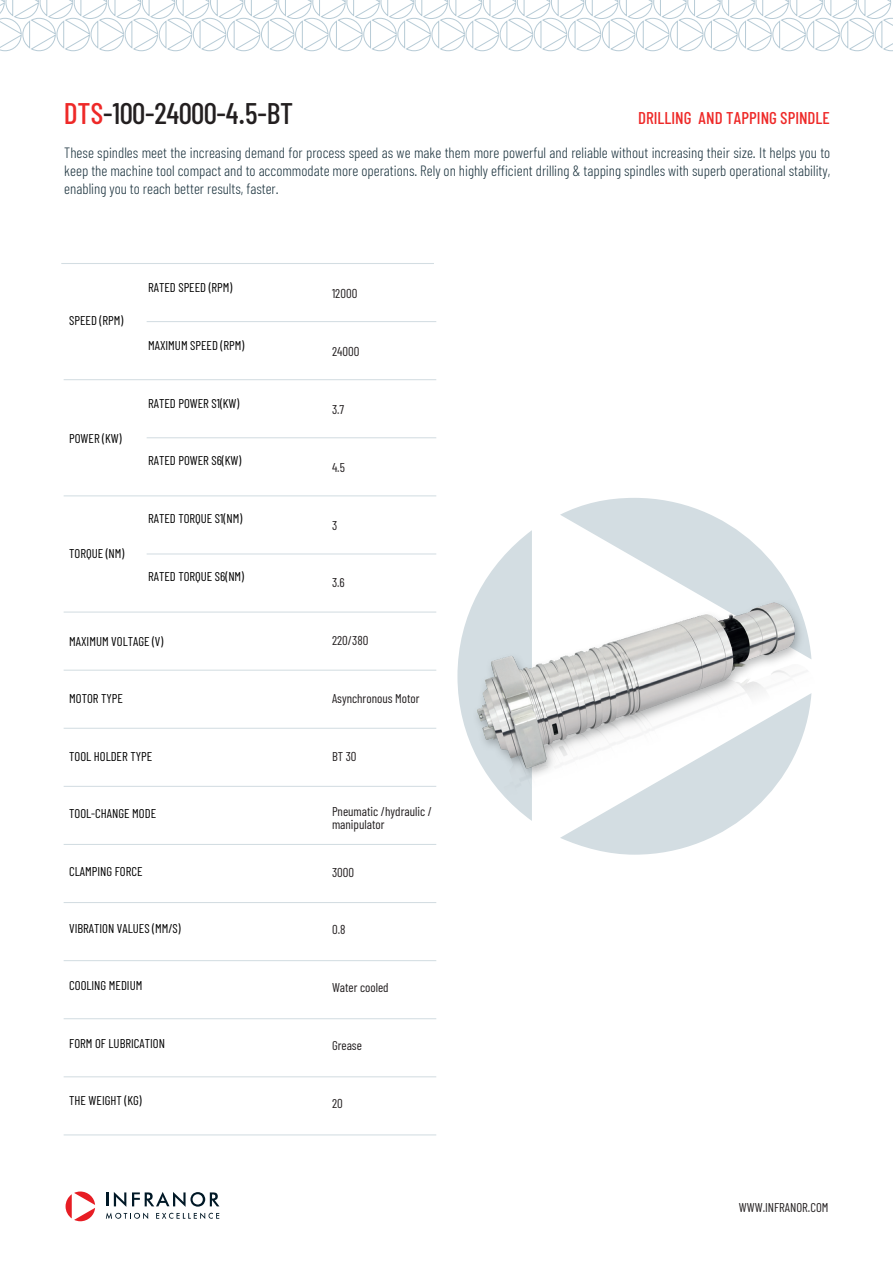
<style>
.page{position:relative;width:893px;height:1263px;background:#fff}
.page>*{position:absolute;margin:0;border:0;box-sizing:border-box;transform-origin:0 0}
.t1{font:500 29.7px "Barlow Condensed";letter-spacing:-.005em;color:#231f20}
.t2{font:500 16.95px "Barlow Condensed";color:#ee2928}
.t3{font:300 14.85px/17.9px "Barlow Condensed";color:#1e3540;text-align:justify}
.t4{font:12.75px "Barlow Condensed";color:#000}
.t5{font:12.75px/12.8px "Barlow Condensed";color:#231f20}
.s1{color:#ee2928}
</style>
<div class="page">
<svg style="left:0;top:0;width:893px;height:51px"></svg>
<hr style="left:147px;top:321px;width:289px;height:1px;background:#d3dde2">
<hr style="left:64px;top:379px;width:372px;height:1px;background:#d3dde2">
<hr style="left:61px;top:263px;width:373px;height:1px;background:#d3dde2">
<hr style="left:147px;top:437px;width:289px;height:1px;background:#d3dde2">
<hr style="left:64px;top:495px;width:372px;height:1px;background:#d3dde2">
<hr style="left:147px;top:553px;width:289px;height:1px;background:#d3dde2">
<hr style="left:64px;top:611px;width:372px;height:2px;background:#d3dde2">
<hr style="left:64px;top:670px;width:372px;height:1px;background:#d3dde2">
<hr style="left:64px;top:728px;width:372px;height:1px;background:#d3dde2">
<hr style="left:64px;top:786px;width:372px;height:1px;background:#d3dde2">
<hr style="left:64px;top:844px;width:372px;height:1px;background:#d3dde2">
<hr style="left:64px;top:902px;width:372px;height:1px;background:#d3dde2">
<hr style="left:64px;top:960px;width:372px;height:1px;background:#d3dde2">
<hr style="left:64px;top:1018px;width:372px;height:1px;background:#d3dde2">
<hr style="left:64px;top:1076px;width:372px;height:1px;background:#d3dde2">
<hr style="left:64px;top:1134px;width:372px;height:1px;background:#d3dde2">
<svg style="left:66px;top:1191px;width:29px;height:30px"></svg>
<svg style="left:106px;top:1192px;width:113px;height:27px"></svg>
<svg style="left:560px;top:498px;width:199px;height:50px"></svg>
<svg style="left:511px;top:530px;width:21px;height:291px"></svg>
<svg style="left:560px;top:809px;width:194px;height:46px"></svg>
<img style="left:436px;top:548px;width:376px;height:261px">
<h1 class="t1" style="left:64px;top:95px;width:231px"><span class="s1">DTS</span>-100-24000-4.5-BT</h1>
<p class="t2" style="left:638px;top:108px;width:193px">DRILLING AND TAPPING SPINDLE</p>
<p class="t3" style="left:64px;top:143px;width:767px">These spindles meet the increasing demand for process speed as we make them more powerful and reliable without increasing their size. It helps you to keep the machine tool compact and to accommodate more operations. Rely on highly efficient drilling &amp; tapping spindles with superb operational stability, enabling you to reach better results, faster.</p>
<p class="t4" style="left:69px;top:311px;width:55px">SPEED (RPM)</p>
<p class="t4" style="left:69px;top:429px;width:54px">POWER (KW)</p>
<p class="t4" style="left:69px;top:544px;width:57px">TORQUE (NM)</p>
<p class="t4" style="left:148px;top:278px;width:86px">RATED SPEED (RPM)</p>
<p class="t4" style="left:148px;top:336px;width:98px">MAXIMUM SPEED (RPM)</p>
<p class="t4" style="left:148px;top:394px;width:93px">RATED POWER S1(KW)</p>
<p class="t4" style="left:148px;top:452px;width:95px">RATED POWER S6(KW)</p>
<p class="t4" style="left:148px;top:509px;width:96px">RATED TORQUE S1(NM)</p>
<p class="t4" style="left:148px;top:567px;width:97px">RATED TORQUE S6(NM)</p>
<p class="t4" style="left:69px;top:632px;width:96px">MAXIMUM VOLTAGE (V)</p>
<p class="t4" style="left:69px;top:690px;width:55px">MOTOR TYPE</p>
<p class="t4" style="left:69px;top:747px;width:85px">TOOL HOLDER TYPE</p>
<p class="t4" style="left:69px;top:804px;width:88px">TOOL-CHANGE MODE</p>
<p class="t4" style="left:69px;top:862px;width:75px">CLAMPING FORCE</p>
<p class="t4" style="left:69px;top:919px;width:113px">VIBRATION VALUES (MM/S)</p>
<p class="t4" style="left:69px;top:977px;width:75px">COOLING MEDIUM</p>
<p class="t4" style="left:69px;top:1034px;width:97px">FORM OF LUBRICATION</p>
<p class="t4" style="left:69px;top:1091px;width:74px">THE WEIGHT (KG)</p>
<p class="t5" style="left:332px;top:286px;width:27px">12000</p>
<p class="t5" style="left:332px;top:344px;width:29px">24000</p>
<p class="t5" style="left:332px;top:402px;width:14px">3.7</p>
<p class="t5" style="left:332px;top:460px;width:14px">4.5</p>
<p class="t5" style="left:332px;top:518px;width:7px">3</p>
<p class="t5" style="left:332px;top:575px;width:14px">3.6</p>
<p class="t5" style="left:332px;top:633px;width:38px">220/380</p>
<p class="t5" style="left:332px;top:691px;width:89px">Asynchronous Motor</p>
<p class="t5" style="left:332px;top:749px;width:26px">BT 30</p>
<p class="t5" style="left:332px;top:804px;width:101px">Pneumatic /hydraulic / manipulator</p>
<p class="t5" style="left:332px;top:865px;width:24px">3000</p>
<p class="t5" style="left:332px;top:922px;width:15px">0.8</p>
<p class="t5" style="left:332px;top:980px;width:58px">Water cooled</p>
<p class="t5" style="left:332px;top:1038px;width:31px">Grease</p>
<p class="t5" style="left:332px;top:1096px;width:12px">20</p>
<p class="t5" style="left:739px;top:1200px;width:91px">WWW.INFRANOR.COM</p>
</div>
